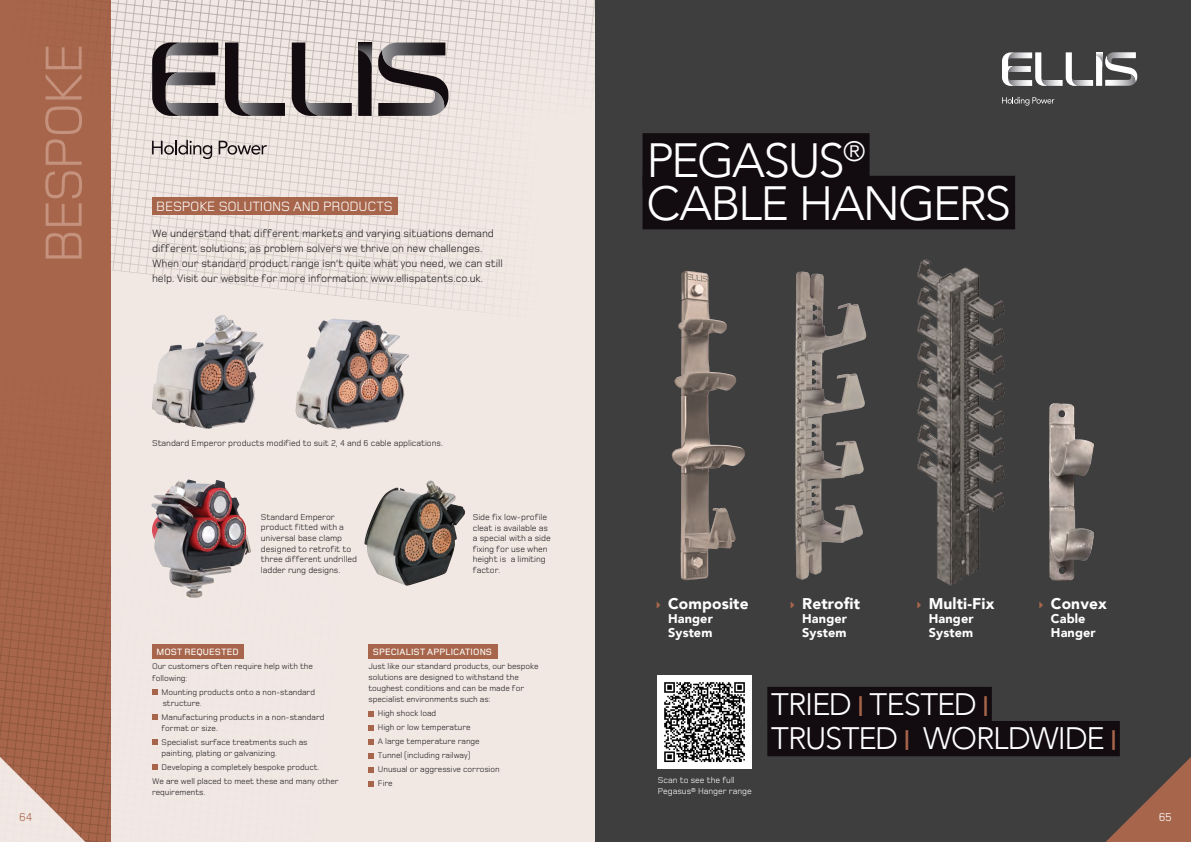
<style>
.page{position:relative;width:1191px;height:842px;background:#fff}
.page>*{position:absolute;margin:0;border:0;box-sizing:border-box;transform-origin:0 0}
.t1{font:54px "Foundry Monoline";letter-spacing:-.045em;color:#c5927e}
.t2{font:300 47.9px/42.6px "Avenir";letter-spacing:-.045em;color:#fff}
.t3{font:300 31px/34.1px "Avenir";letter-spacing:-.035em;color:#fff}
.t4{font:900 15.5px "Avenir";letter-spacing:.01em;color:#fff}
.t5{font:14px "Foundry Monoline";letter-spacing:-.015em;color:#fff}
.t6{font:900 12.7px/14.1px "Avenir";letter-spacing:.01em;color:#fff}
.t7{font:12px "Foundry Monoline";color:#a7664b}
.t8{font:12px "Foundry Monoline";color:#fff}
.t9{font:11px/15px "Foundry Monoline";letter-spacing:-.005em;color:#231f20}
.t10{font:500 9.5px "Foundry Monoline";letter-spacing:.01em;color:#fff}
.t11{font:8.9px/10.6px "Foundry Monoline";letter-spacing:-.005em;color:#231f20}
.t12{font:8.9px/10.6px "Foundry Monoline";letter-spacing:-.005em;color:#fff}
.t13{font:8.5px/14px "Foundry Monoline";letter-spacing:-.005em;color:#231f20}
.s1{font-weight:900;font-size:19.7px;color:#a7664b}
</style>
<div class="page">
<svg style="left:110px;top:122px;width:485px;height:720px;background:#efe5e1"></svg>
<svg style="left:110px;top:247px;width:258px;height:85px;background:#ede3df"></svg>
<div style="left:110px;top:332px;width:258px;height:510px;background:#f1e8e4"></div>
<div style="left:0;top:0;width:110px;height:842px;background:#a7664b"></div>
<svg style="left:0;top:503px;width:110px;height:339px"></svg>
<svg style="left:84px;top:0;width:274px;height:122px"></svg>
<div style="left:368px;top:644px;width:130px;height:14px;background:#a7664b"></div>
<div style="left:152px;top:644px;width:91px;height:14px;background:#a7664b"></div>
<div style="left:152px;top:197px;width:245px;height:17px;background:#a7664b"></div>
<svg style="left:152px;top:689px;width:5px;height:5px"></svg>
<svg style="left:152px;top:714px;width:5px;height:6px"></svg>
<svg style="left:152px;top:739px;width:5px;height:6px"></svg>
<svg style="left:152px;top:765px;width:5px;height:5px"></svg>
<svg style="left:368px;top:711px;width:6px;height:5px"></svg>
<svg style="left:368px;top:725px;width:6px;height:5px"></svg>
<svg style="left:368px;top:739px;width:6px;height:5px"></svg>
<svg style="left:368px;top:753px;width:6px;height:5px"></svg>
<svg style="left:368px;top:767px;width:6px;height:5px"></svg>
<svg style="left:368px;top:781px;width:6px;height:5px"></svg>
<img style="left:295px;top:319px;width:114px;height:110px">
<img style="left:151px;top:479px;width:100px;height:119px">
<img style="left:152px;top:315px;width:112px;height:114px">
<img style="left:364px;top:480px;width:101px;height:106px">
<svg style="left:225px;top:43px;width:60px;height:73px;background:#a49c9a"></svg>
<svg style="left:292px;top:43px;width:60px;height:73px;background:#a49c9b"></svg>
<svg style="left:152px;top:43px;width:66px;height:73px;background:#7d7677"></svg>
<svg style="left:358px;top:0;width:237px;height:122px;background:#d1c8c6"></svg>
<svg style="left:152px;top:140px;width:60px;height:19px"></svg>
<svg style="left:219px;top:141px;width:48px;height:14px"></svg>
<div style="left:595px;top:0;width:596px;height:842px;background:#3e3e3f"></div>
<svg style="left:1002px;top:52px;width:136px;height:54px"></svg>
<div style="left:642px;top:133px;width:227px;height:54px;background:#120b0f"></div>
<div style="left:642px;top:176px;width:373px;height:53px;background:#120b0f"></div>
<div style="left:767px;top:687px;width:224px;height:35px;background:#120b0f"></div>
<div style="left:767px;top:721px;width:352px;height:35px;background:#120b0f"></div>
<img style="left:671px;top:271px;width:74px;height:309px">
<img style="left:795px;top:271px;width:72px;height:309px">
<img style="left:917px;top:259px;width:88px;height:327px">
<img style="left:1049px;top:403px;width:44px;height:177px">
<img style="left:658px;top:675px;width:93px;height:94px">
<svg style="left:1106px;top:757px;width:85px;height:85px"></svg>
<svg style="left:0;top:748px;width:94px;height:94px"></svg>
<h1 class="t1" style="left:35px;top:263px;width:222px;rotate:-90deg">BESPOKE</h1>
<h3 class="t5" style="left:156px;top:199px;width:238px">BESPOKE SOLUTIONS AND PRODUCTS</h3>
<p class="t9" style="left:152px;top:227px;width:352px">We understand that different markets and varying situations demand different solutions; as problem solvers we thrive on new challenges.<br>When our standard product range isn’t quite what you need, we can still help. Visit our website for more information: www.ellispatents.co.uk.</p>
<p class="t11" style="left:152px;top:438px;width:292px">Standard Emperor products modified to suit 2, 4 and 6 cable applications.</p>
<p class="t11" style="left:261px;top:512px;width:98px">Standard Emperor product fitted with a universal base clamp designed to retrofit to three different undrilled ladder rung designs.</p>
<p class="t11" style="left:473px;top:512px;width:79px">Side fix low-profile cleat is available as a special with a side fixing for use when height is a limiting factor.</p>
<p class="t10" style="left:156px;top:647px;width:84px">MOST REQUESTED</p>
<p class="t13" style="left:152px;top:661px;width:162px;line-height:11.2px">Our customers often require help with the following:</p>
<p class="t13" style="left:162px;top:686px;width:155px;line-height:11.2px">Mounting products onto a non-standard structure.</p>
<p class="t13" style="left:162px;top:712px;width:164px;line-height:11.2px">Manufacturing products in a non-standard format or size.</p>
<p class="t13" style="left:162px;top:737px;width:147px;line-height:11.2px">Specialist surface treatments such as painting, plating or galvanizing.</p>
<p class="t13" style="left:152px;top:761px;width:188px;text-indent:10px">Developing a completely bespoke product.<br>We are well placed to meet these and many other</p>
<p class="t13" style="left:152px;top:786px;width:55px">requirements.</p>
<p class="t10" style="left:373px;top:647px;width:121px">SPECIALIST APPLICATIONS</p>
<p class="t13" style="left:368px;top:661px;width:172px;line-height:11px">Just like our standard products, our bespoke solutions are designed to withstand the toughest conditions and can be made for specialist environments such as:</p>
<p class="t13" style="left:378px;top:707px;width:123px">High shock load<br>High or low temperature<br>A large temperature range<br>Tunnel (including railway)<br>Unusual or aggressive corrosion<br>Fire</p>
<h2 class="t2" style="left:646px;top:139px;width:366px">PEGASUS<sup>®<br></sup>CABLE HANGERS</h2>
<h3 class="t4" style="left:668px;top:591px;width:82px">Composite</h3>
<h3 class="t6" style="left:668px;top:612px;width:46px">Hanger<br>System</h3>
<h3 class="t4" style="left:802px;top:591px;width:59px">Retrofit</h3>
<h3 class="t6" style="left:802px;top:612px;width:46px">Hanger<br>System</h3>
<h3 class="t4" style="left:928px;top:591px;width:67px">Multi-Fix</h3>
<h3 class="t6" style="left:928px;top:612px;width:46px">Hanger<br>System</h3>
<h3 class="t4" style="left:1051px;top:591px;width:57px">Convex</h3>
<h3 class="t6" style="left:1051px;top:612px;width:46px">Cable<br>Hanger</h3>
<p class="t12" style="left:658px;top:775px;width:95px">Scan to see the full<br>Pegasus® Hanger range</p>
<h3 class="t3" style="left:771px;top:687px;width:346px">TRIED <span class="s1">|</span> TESTED <span class="s1">|<br></span>TRUSTED <span class="s1">|</span> WORLDWIDE <span class="s1">|</span></h3>
<h3 class="t7" style="left:19px;top:810px;width:15px">64</h3>
<h3 class="t8" style="left:1158px;top:810px;width:15px">65</h3>
</div>
